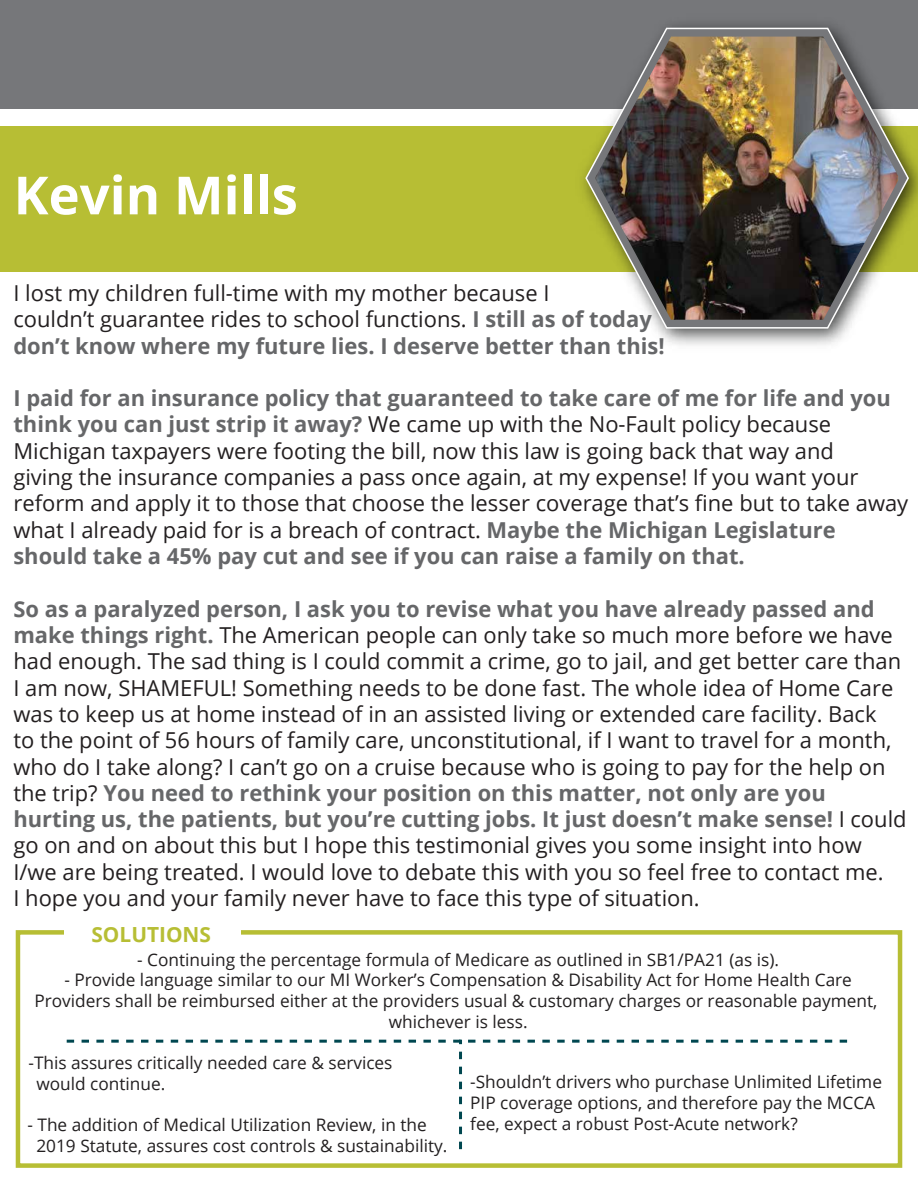
<style>
.page{position:relative;width:918px;height:1188px;background:#fff}
.page>*{position:absolute;margin:0;border:0;box-sizing:border-box;transform-origin:0 0}
.t1{font:700 52.65px "Open Sans";color:#fff}
.t2{font:21.9px/26.2px "Open Sans";color:#231f20}
.t3{font:700 20.85px "Open Sans";color:#b7be34}
.t4{font:17.25px/20.7px "Open Sans";color:#221f20}
.s1{font-weight:700;color:#666769}
</style>
<div class="page">
<div style="left:16px;top:930px;width:886px;height:238px;border:4px solid #b7be34"></div>
<div style="left:65px;top:922px;width:176px;height:26px;background:#fff"></div>
<svg style="left:67px;top:1040px;width:781px;height:109px"></svg>
<div style="left:0;top:0;width:918px;height:108px;background:#76777a"></div>
<div style="left:0;top:126px;width:918px;height:146px;background:#b7be34"></div>
<svg style="left:584px;top:26px;width:326px;height:303px"></svg>
<img style="left:595px;top:37px;width:303px;height:283px">
<h1 class="t1" style="left:14px;top:158px;width:286px">Kevin Mills</h1>
<p class="t2" style="left:13px;top:279px;width:653px">I lost my children full-time with my mother because I<br>couldn’t guarantee rides to school functions. <span class="s1">I still as of today don’t know where my future lies. I deserve better than this!</span></p>
<p class="t2" style="left:13px;top:385px;width:896px"><span class="s1">I paid for an insurance policy that guaranteed to take care of me for life and you think you can just strip it away?</span> We came up with the No-Fault policy because Michigan taxpayers were footing the bill, now this law is going back that way and<br>giving the insurance companies a pass once again, at my expense! If you want your reform and apply it to those that choose the lesser coverage that’s fine but to take away what I already paid for is a breach of contract. <span class="s1">Maybe the Michigan Legislature should take a 45% pay cut and see if you can raise a family on that.</span></p>
<p class="t2" style="left:13px;top:595px;width:895px"><span class="s1">So as a paralyzed person, I ask you to revise what you have already passed and make things right.</span> The American people can only take so much more before we have had enough. The sad thing is I could commit a crime, go to jail, and get better care than I am now, SHAMEFUL! Something needs to be done fast. The whole idea of Home Care was to keep us at home instead of in an assisted living or extended care facility. Back<br>to the point of 56 hours of family care, unconstitutional, if I want to travel for a month, who do I take along? I can’t go on a cruise because who is going to pay for the help on the trip? <span class="s1">You need to rethink your position on this matter, not only are you hurting us, the patients, but you’re cutting jobs. It just doesn’t make sense!</span> I could go on and on about this but I hope this testimonial gives you some insight into how I/we are being treated. I would love to debate this with you so feel free to contact me.<br>I hope you and your family never have to face this type of situation.</p>
<p class="t3" style="left:92px;top:919px;width:121px">SOLUTIONS</p>
<p class="t4" style="left:137px;top:949px;width:643px">- Continuing the percentage formula of Medicare as outlined in SB1/PA21 (as is).</p>
<p class="t4" style="left:34px;top:969px;width:844px;text-align:center">- Provide language similar to our MI Worker’s Compensation &amp; Disability Act for Home Health Care<br>Providers shall be reimbursed either at the providers usual &amp; customary charges or reasonable payment, whichever is less.</p>
<p class="t4" style="left:36px;top:1052px;width:358px;text-indent:-8px">-This assures critically needed care &amp; services would continue.</p>
<p class="t4" style="left:36px;top:1114px;width:413px;text-indent:-9px">- The addition of Medical Utilization Review, in the<br>2019 Statute, assures cost controls &amp; sustainability.</p>
<p class="t4" style="left:470px;top:1071px;width:413px">-Shouldn’t drivers who purchase Unlimited Lifetime<br>PIP coverage options, and therefore pay the MCCA fee, expect a robust Post-Acute network?</p>
</div>
